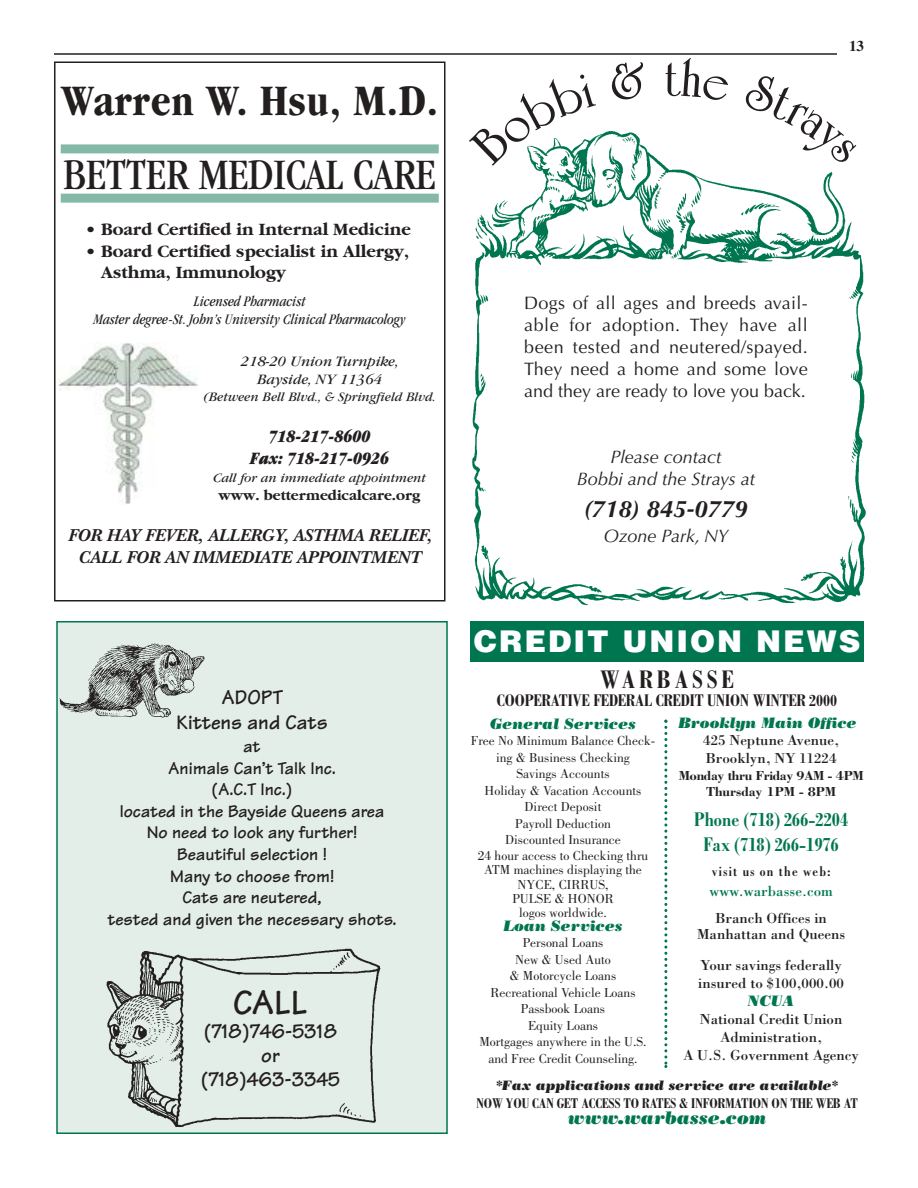
<style>
.page{position:relative;width:918px;height:1188px;background:#fff}
.page>*{position:absolute;margin:0;border:0;box-sizing:border-box;transform-origin:0 0}
.t1{font:condensed 45px "Garamond";color:#231f1f}
.t2{font:700 condensed 45px "Garamond";letter-spacing:.015em;color:#231f1f}
.t3{font:700 36px "Tekton";color:#231f1f}
.t4{font:900 30px "Helvetica";letter-spacing:.065em;color:#fff}
.t5{font:700 condensed 27px "Bodoni";letter-spacing:.155em;color:#231f1f}
.t6{font:italic 700 24px "Optima";color:#231f1f}
.t7{font:700 21px/24px "Tekton";color:#231f1f;text-align:center}
.t8{font:700 condensed 21px/25.2px "Bodoni";color:#007650;text-align:center}
.t9{font:700 18px/21.6px "Tekton";color:#231f1f;text-align:center}
.t10{font:18px/22px "Optima";color:#231f1f;text-align:justify}
.t11{font:700 18px/21.6px "Garamond";color:#231f1f}
.t12{font:italic 700 18px/21.6px "New Baskerville";color:#231f1f;text-align:center}
.t13{font:italic 18px/22px "Optima";color:#231f1f;text-align:center}
.t14{font:700 condensed 18px "Bodoni";color:#231f1f}
.t15{font:italic ultra-condensed 18px/21.6px "Garamond";color:#231f1f;text-align:center}
.t16{font:italic 18px "Bodoni Poster";color:#007650}
.t17{font:15px/18px "Bodoni";color:#231f1f}
.t18{font:italic condensed 15px/18px "Garamond";color:#231f1f;text-align:center}
.t19{font:italic 15px "Bodoni Poster";color:#007650}
.t20{font:700 condensed 15px "Bodoni";color:#231f1f}
.t21{font:italic 15px/18px "Garamond";color:#231f1f;text-align:center}
.t22{font:700 15px "Garamond";color:#231f1f}
.t23{font:700 condensed 15px "Bodoni";letter-spacing:.08em;color:#231f1f}
.t24{font:15px "Bodoni";color:#007650}
.t25{font:700 15px "Times";color:#231f1f}
.t26{font:13.5px/16.4px "Bodoni";color:#231f1f;text-align:center}
.t27{font:italic 13.5px "Garamond";color:#231f1f}
.t28{font:italic 13.5px "Bodoni Poster";color:#231f1f}
.t29{font:700 13.5px/16.2px "Bodoni";letter-spacing:-.025em;color:#231f1f;text-align:center}
</style>
<div class="page">
<hr style="left:54px;top:53px;width:783px;height:2px;background:#231f1f">
<div style="left:54px;top:62px;width:392px;height:540px;border:2px solid #231f1f"></div>
<div style="left:61px;top:144px;width:378px;height:9px;background:#84b9a7"></div>
<div style="left:61px;top:194px;width:378px;height:9px;background:#84b9a7"></div>
<img style="left:58px;top:343px;width:140px;height:161px">
<img style="left:473px;top:131px;width:393px;height:475px">
<div style="left:57px;top:622px;width:390px;height:511px;background:#e3eee9"></div>
<div style="left:56px;top:621px;width:392px;height:513px;border:2px solid #007650"></div>
<img style="left:56px;top:634px;width:149px;height:94px">
<img style="left:81px;top:948px;width:347px;height:186px">
<div style="left:470px;top:621px;width:394px;height:41px;background:#007650"></div>
<svg style="left:664px;top:720px;width:3px;height:348px"></svg>
<svg style="left:473px;top:131px;width:123px;height:35px"></svg>
<svg style="left:743px;top:131px;width:116px;height:34px"></svg>
<h1 class="t2" style="left:61px;top:84px;width:378px">Warren W. Hsu, M.D.</h1>
<h1 class="t1" style="left:64px;top:157px;width:374px">BETTER MEDICAL CARE</h1>
<h3 class="t11" style="left:85px;top:220px;width:327px">• Board Certified in Internal Medicine</h3>
<h3 class="t11" style="left:101px;top:241px;width:309px;text-indent:-16px">• Board Certified specialist in Allergy,<br>Asthma, Immunology</h3>
<p class="t18" style="left:94px;top:293px;width:313px">Licensed Pharmacist<br>Master degree-St. John’s University Clinical Pharmacology</p>
<p class="t21" style="left:241px;top:353px;width:159px">218-20 Union Turnpike,<br>Bayside, NY 11364</p>
<p class="t27" style="left:203px;top:392px;width:234px">(Between Bell Blvd., &amp; Springfield Blvd.</p>
<h3 class="t15" style="left:250px;top:427px;width:140px">718-217-8600<br>Fax: 718-217-0926</h3>
<p class="t27" style="left:213px;top:473px;width:214px">Call for an immediate appointment</p>
<p class="t22" style="left:219px;top:489px;width:203px">www. bettermedicalcare.org</p>
<h3 class="t12" style="left:68px;top:527px;width:365px">FOR HAY FEVER, ALLERGY, ASTHMA RELIEF,<br>CALL FOR AN IMMEDIATE APPOINTMENT</h3>
<h3 class="t7" style="left:176px;top:687px;width:153px;line-height:25.2px">ADOPT<br>Kittens and Cats</h3>
<h3 class="t9" style="left:108px;top:738px;width:291px">at<br>Animals Can’t Talk Inc.<br>(A.C.T Inc.)<br>located in the Bayside Queens area<br>No need to look any further!<br>Beautiful selection !<br>Many to choose from!<br>Cats are neutered,<br>tested and given the necessary shots.</h3>
<h2 class="t3" style="left:233px;top:990px;width:76px">CALL</h2>
<h3 class="t7" style="left:201px;top:1022px;width:141px">(718)746-5318 or (718)463-3345</h3>
<p class="t25" style="left:849px;top:40px;width:16px">13</p>
<h3 class="t10" style="left:524px;top:293px;width:285px">Dogs of all ages and breeds avail&shy;able for adoption. They have all been tested and neutered/spayed.<br>They need a home and some love and they are ready to love you back.</h3>
<h3 class="t13" style="left:577px;top:448px;width:180px">Please contact<br>Bobbi and the Strays at</h3>
<h3 class="t6" style="left:584px;top:499px;width:166px">(718) 845-0779</h3>
<h3 class="t13" style="left:604px;top:526px;width:126px">Ozone Park, NY</h3>
<h3 class="t4" style="left:474px;top:630px;width:388px">CREDIT UNION NEWS</h3>
<h3 class="t5" style="left:600px;top:670px;width:135px">WARBASSE</h3>
<h3 class="t14" style="left:497px;top:694px;width:342px">COOPERATIVE FEDERAL CREDIT UNION WINTER 2000</h3>
<p class="t19" style="left:678px;top:717px;width:180px">Brooklyn Main Office</p>
<p class="t17" style="left:703px;top:733px;width:137px">425 Neptune Avenue,<br>Brooklyn, NY 11224</p>
<p class="t29" style="left:679px;top:769px;width:186px">Monday thru Friday 9AM - 4PM<br>Thursday 1PM - 8PM</p>
<h3 class="t8" style="left:694px;top:809px;width:155px">Phone (718) 266-2204<br>Fax (718) 266-1976</h3>
<p class="t23" style="left:712px;top:866px;width:120px">visit us on the web:</p>
<p class="t24" style="left:710px;top:885px;width:125px">www.warbasse.com</p>
<p class="t17" style="left:697px;top:911px;width:150px;line-height:16.5px;text-align:center">Branch Offices in<br>Manhattan and Queens</p>
<p class="t17" style="left:698px;top:957px;width:147px">Your savings federally insured to $100,000.00</p>
<p class="t19" style="left:748px;top:995px;width:48px">NCUA</p>
<p class="t17" style="left:683px;top:1011px;width:177px;text-align:center">National Credit Union<br>Administration,<br>A U.S. Government Agency</p>
<p class="t19" style="left:490px;top:718px;width:147px">General Services</p>
<p class="t26" style="left:471px;top:734px;width:186px">Free No Minimum Balance Check&shy;ing &amp; Business Checking<br>Savings Accounts<br>Holiday &amp; Vacation Accounts<br>Direct Deposit<br>Payroll Deduction<br>Discounted Insurance<br>24 hour access to Checking thru</p>
<p class="t26" style="left:484px;top:864px;width:159px;line-height:14.2px">ATM machines displaying the<br>NYCE, CIRRUS,<br>PULSE &amp; HONOR<br>logos worldwide.</p>
<p class="t19" style="left:503px;top:920px;width:121px">Loan Services</p>
<p class="t26" style="left:479px;top:936px;width:169px">Personal Loans<br>New &amp; Used Auto<br>&amp; Motorcycle Loans<br>Recreational Vehicle Loans<br>Passbook Loans<br>Equity Loans<br>Mortgages anywhere in the U.S. and Free Credit Counseling.</p>
<p class="t28" style="left:496px;top:1081px;width:343px">*Fax applications and service are available*</p>
<p class="t20" style="left:476px;top:1098px;width:383px">NOW YOU CAN GET ACCESS TO RATES &amp; INFORMATION ON THE WEB AT</p>
<h3 class="t16" style="left:568px;top:1112px;width:200px">www.warbasse.com</h3>
</div>
